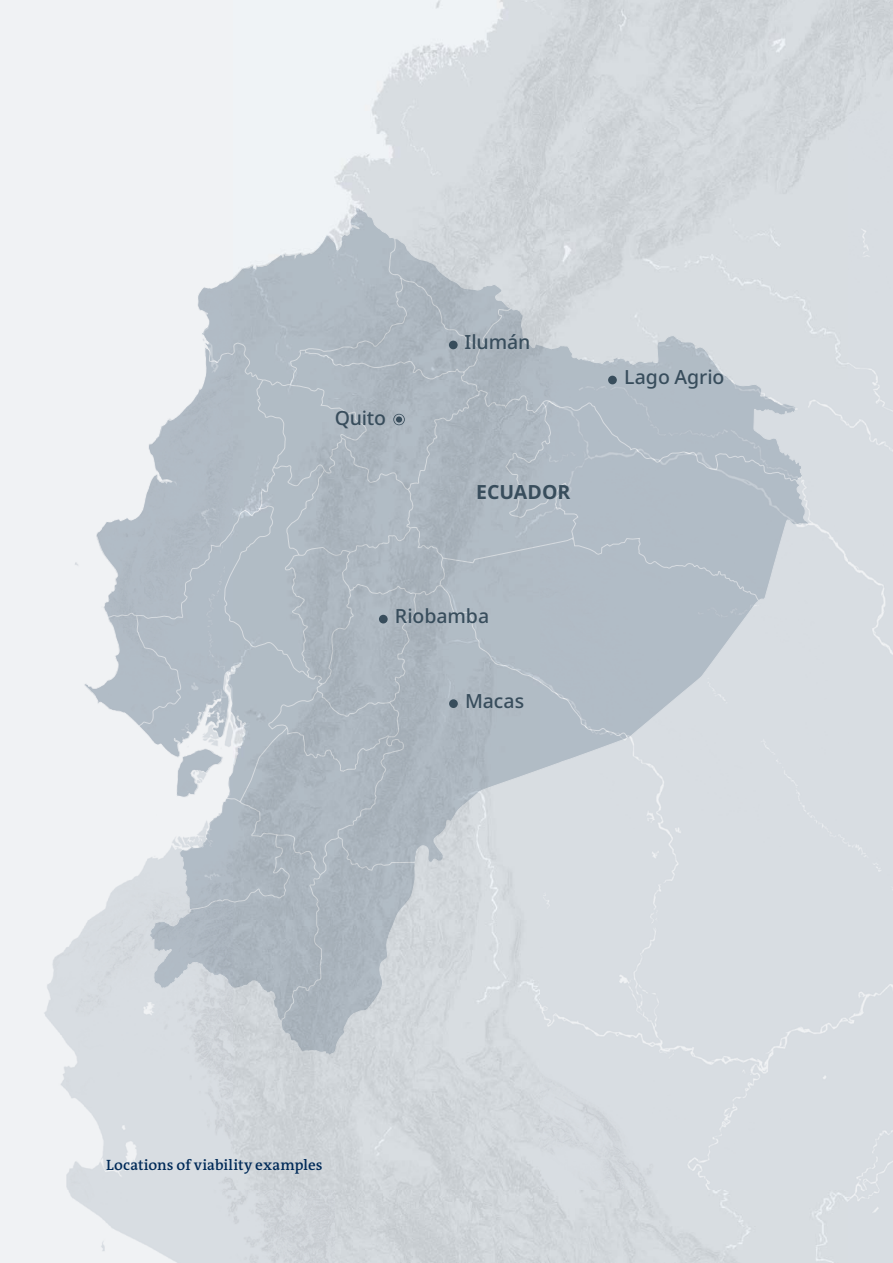
<style>
.page{position:relative;width:893px;height:1263px;background:#fff}
.page>*{position:absolute;margin:0;border:0;box-sizing:border-box;transform-origin:0 0}
.t1{font:500 19.5px "Noto Sans";letter-spacing:-.005em;color:#384d5c}
.t2{font:700 19.5px "Noto Sans";color:#384d5c}
.t3{font:600 15px "DW The Antiqua B W6";letter-spacing:.01em;color:#002a58}
</style>
<div class="page">
<img style="left:0;top:0;width:893px;height:1263px">
<svg style="left:628px;top:603px;width:132px;height:136px;background:#c2cad2"></svg>
<svg style="left:579px;top:400px;width:231px;height:203px;background:#b6c0ca"></svg>
<svg style="left:579px;top:585px;width:49px;height:286px;background:#c2cad2"></svg>
<svg style="left:579px;top:307px;width:224px;height:177px;background:#c1c9d1"></svg>
<div style="left:608px;top:376px;width:9px;height:8px;background:#384d5c;border-radius:50%"></div>
<svg style="left:83px;top:207px;width:496px;height:850px;background:#c0c8cf"></svg>
<div style="left:379px;top:615px;width:9px;height:8px;background:#384d5c;border-radius:50%"></div>
<div style="left:449px;top:699px;width:9px;height:9px;background:#384d5c;border-radius:50%"></div>
<p class="t1" style="left:335px;top:404px;width:53px">Quito</p>
<p class="t1" style="left:465px;top:328px;width:67px">Ilumán</p>
<p class="t2" style="left:476px;top:478px;width:96px">ECUADOR</p>
<p class="t1" style="left:395px;top:602px;width:96px">Riobamba</p>
<p class="t1" style="left:465px;top:687px;width:61px">Macas</p>
<p class="t1" style="left:624px;top:363px;width:102px">Lago Agrio</p>
<p class="t3" style="left:106px;top:1155px;width:218px">Locations of viability examples</p>
</div>
